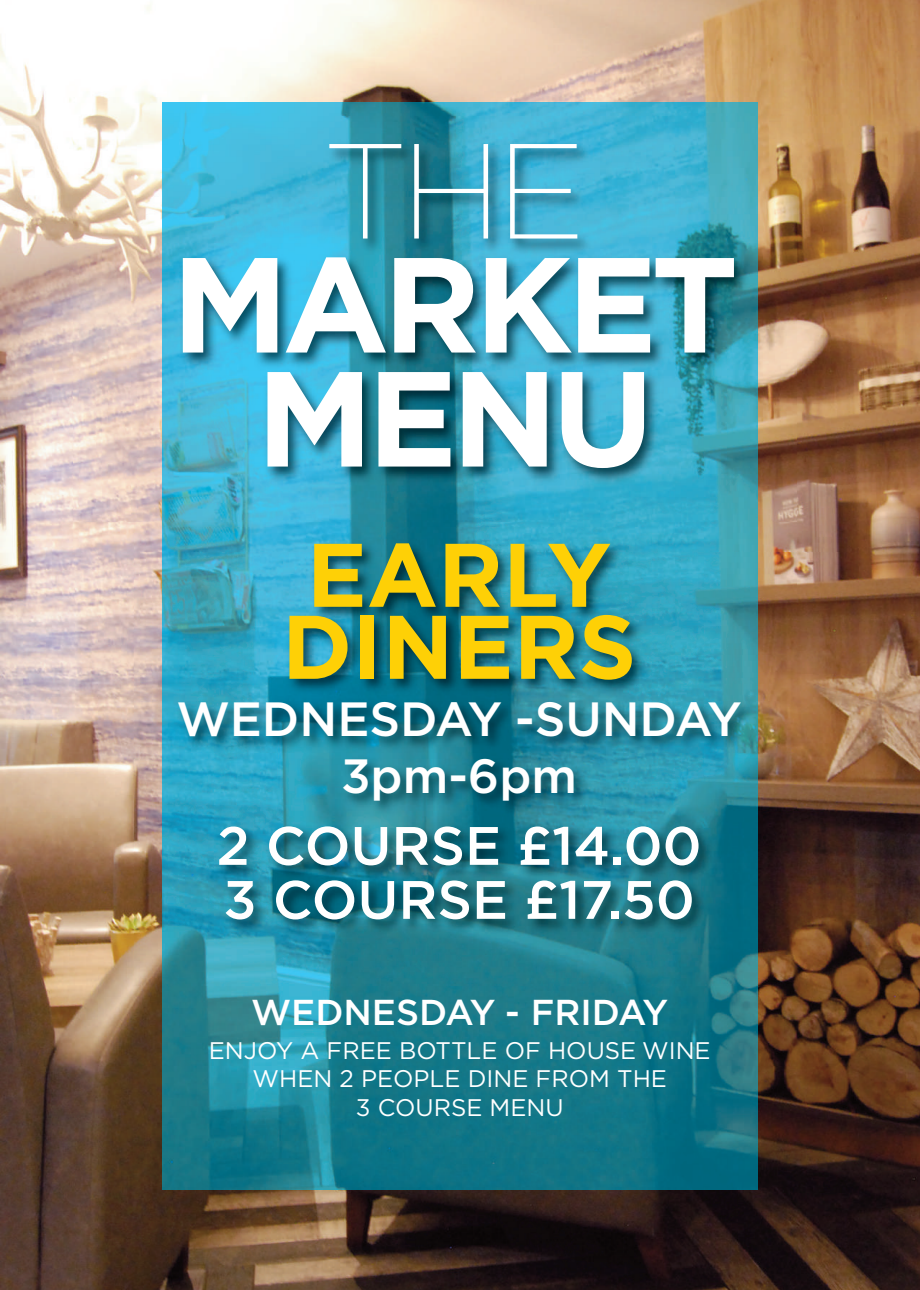
<style>
.page{position:relative;width:920px;height:1290px;background:#fff}
.page>*{position:absolute;margin:0;border:0;box-sizing:border-box;transform-origin:0 0}
.t1{font:700 135px/114px "Gotham HTF";letter-spacing:-.045em;color:#fff;text-align:center}
.t2{font:200 135px "Gotham HTF";color:#fff}
.t3{font:700 90px/72px "Gotham HTF";color:#fed006}
.t4{font:500 54px/54px "Gotham HTF";color:#fff}
.t5{font:500 48px/57px "Gotham HTF";color:#fff;text-align:center}
.t6{font:500 36px "Gotham HTF";color:#fff}
.t7{font:24px/28.8px "Gotham HTF";color:#fff;text-align:center}
</style>
<div class="page">
<img style="left:0;top:0;width:920px;height:1290px">
<img style="left:162px;top:985px;width:596px;height:204px">
<img style="left:162px;top:102px;width:596px;height:15px">
<img style="left:796px;top:117px;width:53px;height:435px">
<img style="left:74px;top:117px;width:722px;height:405px">
<img style="left:74px;top:522px;width:684px;height:30px">
<img style="left:758px;top:522px;width:38px;height:463px">
<img style="left:135px;top:552px;width:623px;height:433px">
<h1 class="t2" style="left:324px;top:113px;width:263px">THE</h1>
<h1 class="t1" style="left:171px;top:249px;width:568px">MARKET<br>MENU</h1>
<h2 class="t3" style="left:282px;top:540px;width:356px">EARLY<br>DINERS</h2>
<h3 class="t5" style="left:176px;top:691px;width:567px">WEDNESDAY -SUNDAY<br>3pm-6pm</h3>
<h3 class="t4" style="left:217px;top:819px;width:487px">2 COURSE £14.00<br>3 COURSE £17.50</h3>
<h3 class="t6" style="left:251px;top:991px;width:419px">WEDNESDAY - FRIDAY</h3>
<p class="t7" style="left:209px;top:1036px;width:503px">ENJOY A FREE BOTTLE OF HOUSE WINE<br>WHEN 2 PEOPLE DINE FROM THE<br>3 COURSE MENU</p>
</div>
